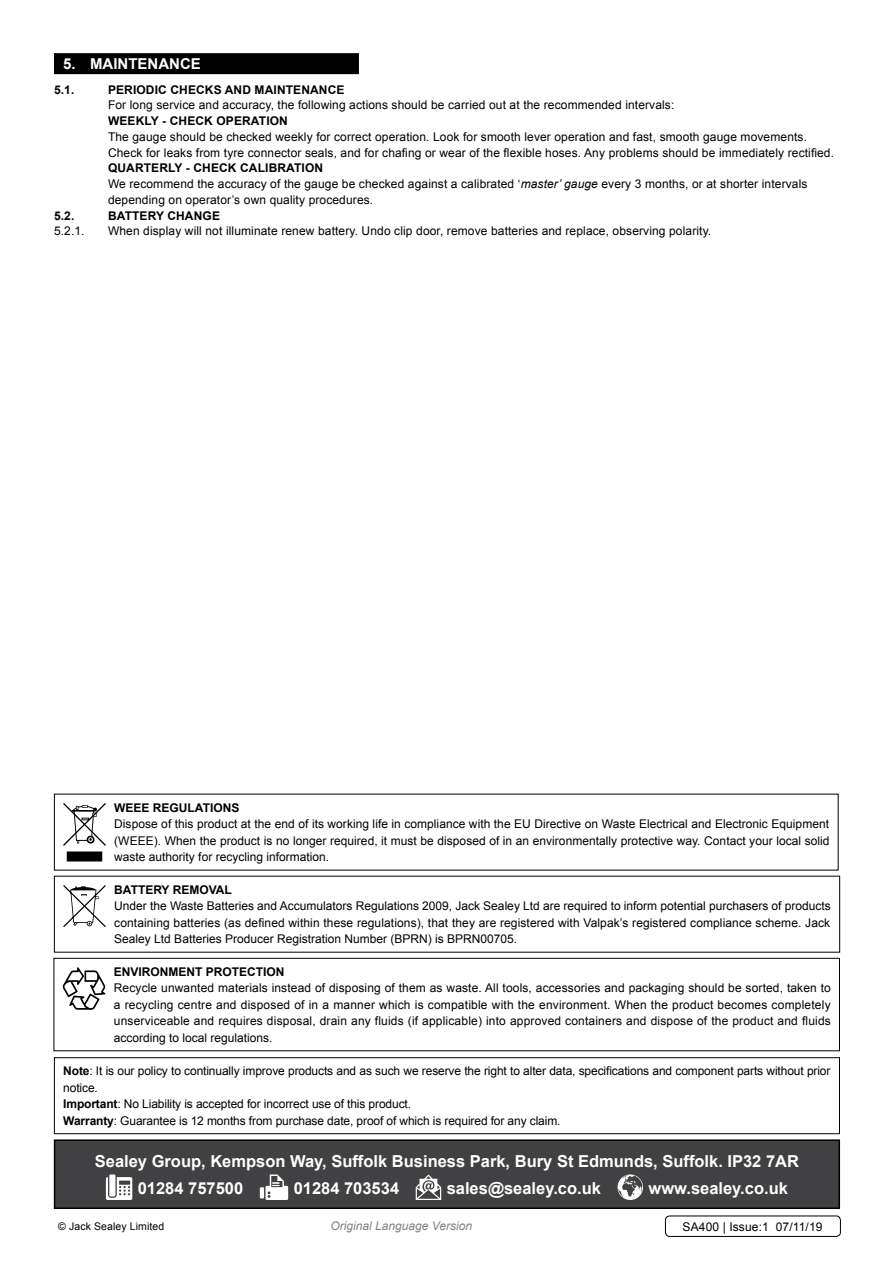
<style>
.page{position:relative;width:893px;height:1263px;background:#fff}
.page>*{position:absolute;margin:0;border:0;box-sizing:border-box;transform-origin:0 0}
.t1{font:700 16.5px/26.7px "Arial";color:#fff}
.t2{font:700 15px "Arial";color:#fff}
.t3{font:12px/16.5px "Arial";letter-spacing:.01em;color:#000;text-align:justify}
.t4{font:12px/16.5px "Arial";letter-spacing:-.01em;color:#000}
.t5{font:700 12px "Arial";color:#000}
.t6{font:italic 12px "Arial";color:#808285}
.t7{font:10.5px "Arial";letter-spacing:.01em;color:#000}
.s1{font-weight:700}
.s2{font-style:italic}
</style>
<div class="page">
<div style="left:665px;top:1215px;width:176px;height:22px;border:1px solid #000;border-radius:4px"></div>
<div style="left:55px;top:1140px;width:784px;height:68px;background:#414042"></div>
<svg style="left:106px;top:1177px;width:26px;height:23px"></svg>
<div style="left:109px;top:1174px;width:6px;height:22px;background:#fff"></div>
<hr style="left:260px;top:1187px;width:4px;height:11px;background:#fff">
<svg style="left:265px;top:1174px;width:23px;height:26px"></svg>
<svg style="left:416px;top:1174px;width:25px;height:26px"></svg>
<svg style="left:617px;top:1174px;width:26px;height:26px"></svg>
<div style="left:54px;top:1139px;width:786px;height:70px;border:2px solid #000"></div>
<div style="left:54px;top:958px;width:786px;height:93px;border:1px solid #000"></div>
<svg style="left:63px;top:967px;width:42px;height:43px"></svg>
<div style="left:54px;top:1057px;width:786px;height:77px;border:1px solid #000"></div>
<div style="left:54px;top:53px;width:305px;height:21px;background:#000"></div>
<svg style="left:63px;top:885px;width:43px;height:42px"></svg>
<div style="left:68px;top:852px;width:34px;height:9px;background:#000"></div>
<div style="left:67px;top:851px;width:35px;height:10px;border:2px solid #000"></div>
<svg style="left:63px;top:803px;width:43px;height:43px"></svg>
<p class="t2" style="left:63px;top:54px;width:118px">5. MAINTENANCE</p>
<p class="t5" style="left:54px;top:81px;width:22px">5.1.</p>
<p class="t5" style="left:108px;top:81px;width:72px">PERIODIC CHECK</p>
<p class="t5" style="left:214px;top:81px;width:115px">S AND MAINTENANCE</p>
<p class="t3" style="left:108px;top:97px;width:568px">For long service and accuracy, the following actions should be carried out at the recommended intervals:</p>
<p class="t5" style="left:108px;top:113px;width:21px">WEEK</p>
<p class="t5" style="left:144px;top:113px;width:35px">LY - CHECK</p>
<p class="t5" style="left:216px;top:113px;width:10px">OPER</p>
<p class="t5" style="left:251px;top:113px;width:29px">ATION</p>
<p class="t3" style="left:108px;top:129px;width:728px;line-height:15.8px">The gauge should be checked weekly for correct operation. Look for smooth lever operation and fast, smooth gauge movements.<br>Check for leaks from tyre connector seals, and for chafing or wear of the flexible hoses. Any problems should be immediately rectified.</p>
<p class="t5" style="left:108px;top:160px;width:95px">QUARTERLY - CHECK</p>
<p class="t3" style="left:108px;top:160px;width:701px;line-height:15.8px;text-align:left;text-indent:132px"><span class="s1">CALIBRATION<br></span>We recommend the accuracy of the gauge be checked against a calibrated ‘<span class="s2">master’ gauge</span> every 3 months, or at shorter intervals depending on operator’s own quality procedures.</p>
<p class="t5" style="left:54px;top:207px;width:22px">5.2.</p>
<p class="t5" style="left:108px;top:207px;width:18px">BATT</p>
<p class="t5" style="left:140px;top:207px;width:82px">ERY CHANGE</p>
<p class="t3" style="left:54px;top:223px;width:32px">5.2.1.</p>
<p class="t3" style="left:108px;top:223px;width:605px">When display will not illuminate renew battery. Undo clip door, remove batteries and replace, observing polarity.</p>
<p class="t5" style="left:114px;top:799px;width:20px">WEEE</p>
<p class="t5" style="left:153px;top:799px;width:88px">REGULATIONS</p>
<p class="t3" style="left:114px;top:816px;width:717px">Dispose of this product at the end of its working life in compliance with the EU Directive on Waste Electrical and Electronic Equipment (WEEE). When the product is no longer required, it must be disposed of in an environmentally protective way. Contact your local solid waste authority for recycling information.</p>
<p class="t5" style="left:114px;top:881px;width:40px">BATTERY</p>
<p class="t5" style="left:173px;top:881px;width:19px">REMO</p>
<p class="t5" style="left:209px;top:881px;width:25px">VAL</p>
<p class="t3" style="left:114px;top:898px;width:718px">Under the Waste Batteries and Accumulators Regulations 2009, Jack Sealey Ltd are required to inform potential purchasers of products containing batteries (as defined within these regulations), that they are registered with Valpak’s registered compliance scheme. Jack Sealey Ltd Batteries Producer Registration Number (BPRN) is BPRN00705.</p>
<p class="t5" style="left:114px;top:964px;width:38px">ENVIRONMEN</p>
<p class="t5" style="left:195px;top:964px;width:81px">T PROTECTION</p>
<p class="t3" style="left:114px;top:980px;width:719px">Recycle unwanted materials instead of disposing of them as waste. All tools, accessories and packaging should be sorted, taken to a recycling centre and disposed of in a manner which is compatible with the environment. When the product becomes completely unserviceable and requires disposal, drain any fluids (if applicable) into approved containers and dispose of the product and fluids according to local regulations.</p>
<p class="t4" style="left:63px;top:1063px;width:769px"><span class="s1">NOTE</span>: It is our policy to continually improve products and as such we reserve the right to alter data, specifications and component parts without prior notice.<br><span class="s1">IMPORTANT</span>: No Liability is accepted for incorrect use of this product.<br><span class="s1">WARRANTY</span>: Guarantee is 12 months from purchase date, proof of which is required for any claim.</p>
<h1 class="t1" style="left:138px;top:1148px;width:663px;text-indent:-43px">SEALEY GROUP, KEMPSON WAY, SUFFOLK BUSINESS PARK, BURY ST EDMUNDS, SUFFOLK. IP32 7AR<br>01284 757500</h1>
<h1 class="t1" style="left:294px;top:1175px;width:107px">01284 703534</h1>
<h1 class="t1" style="left:447px;top:1175px;width:156px">SALES@SEALEY.CO.UK</h1>
<h1 class="t1" style="left:648px;top:1175px;width:141px">WWW.SEALEY.CO.UK</h1>
<p class="t7" style="left:58px;top:1219px;width:108px">© Jack Sealey Limited</p>
<p class="t6" style="left:330px;top:1218px;width:143px">Original Language Version</p>
<p class="t3" style="left:683px;top:1218px;width:141px">SA400 | Issue:1 07/11/19</p>
</div>
